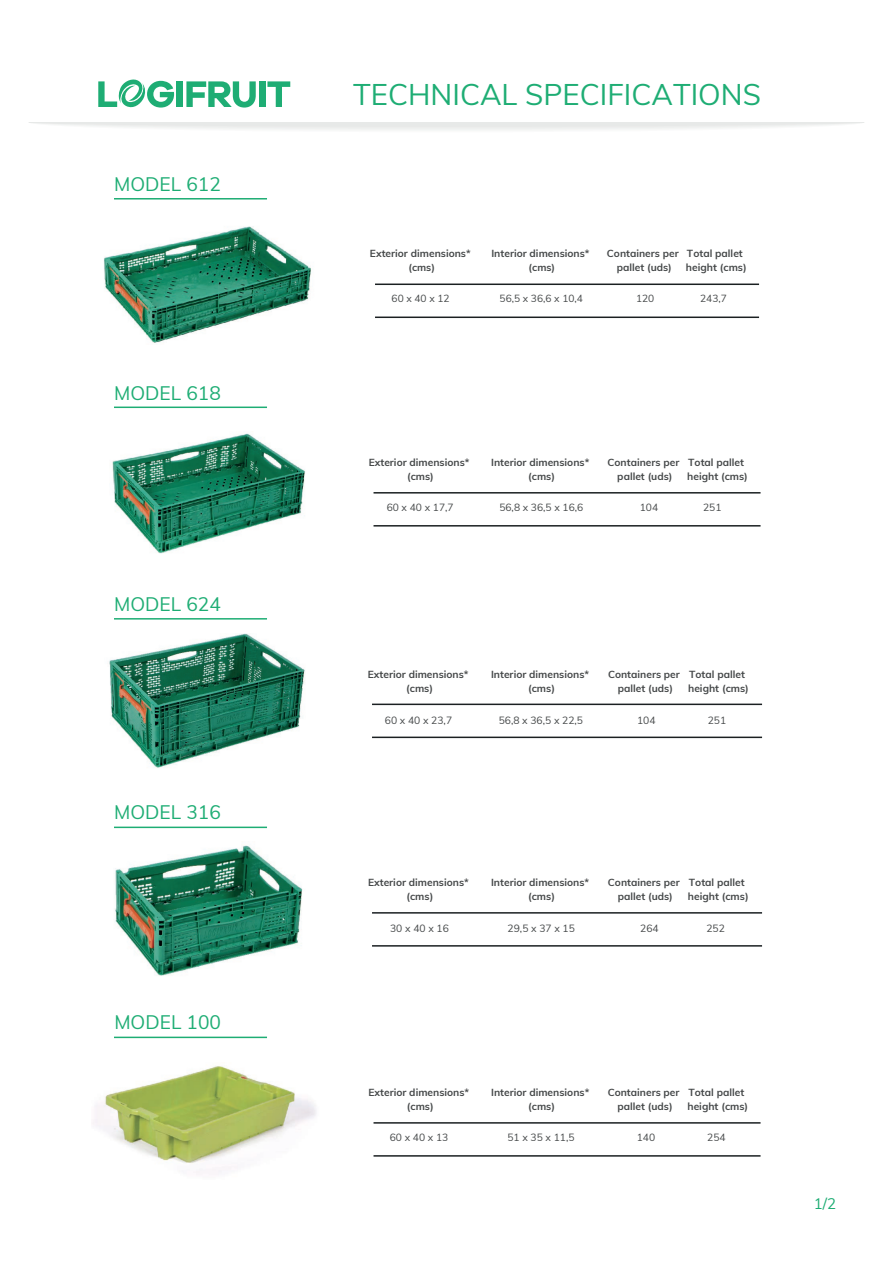
<style>
.page{position:relative;width:893px;height:1263px;background:#fff}
.page>*{position:absolute;margin:0;border:0;box-sizing:border-box;transform-origin:0 0}
.t1{font:29.25px "Muli";color:#1ead74}
.t2{font:19.2px "Muli";color:#1ead74}
.t3{font:15px "Muli";color:#1ead74}
.t4{font:10.35px "Muli";color:#454849}
.t5{font:700 10.35px "Muli";color:#454849}
.t6{font:700 10.2px/14px "Muli";color:#454849;text-align:center}
.t7{font:10.2px "Muli";color:#454849}
.s1{font-size:10.35px}
</style>
<div class="page">
<hr style="left:372px;top:704px;width:390px;height:1px;background:#1b2022">
<hr style="left:372px;top:736px;width:390px;height:2px;background:#1b2022">
<hr style="left:114px;top:618px;width:153px;height:2px;background:#1ead74">
<img style="left:109px;top:634px;width:196px;height:134px">
<hr style="left:374px;top:492px;width:386px;height:2px;background:#1b2022">
<hr style="left:374px;top:525px;width:386px;height:1px;background:#1b2022">
<hr style="left:114px;top:406px;width:153px;height:2px;background:#1ead74">
<img style="left:112px;top:433px;width:193px;height:121px">
<hr style="left:375px;top:284px;width:384px;height:1px;background:#1b2022">
<hr style="left:375px;top:316px;width:384px;height:2px;background:#1b2022">
<hr style="left:114px;top:198px;width:153px;height:2px;background:#1ead74">
<img style="left:104px;top:226px;width:207px;height:117px">
<hr style="left:372px;top:912px;width:390px;height:2px;background:#1b2022">
<hr style="left:372px;top:945px;width:390px;height:2px;background:#1b2022">
<hr style="left:114px;top:826px;width:153px;height:2px;background:#1ead74">
<img style="left:115px;top:845px;width:188px;height:131px">
<hr style="left:374px;top:1122px;width:386px;height:2px;background:#1b2022">
<hr style="left:374px;top:1155px;width:386px;height:2px;background:#1b2022">
<hr style="left:114px;top:1037px;width:153px;height:1px;background:#1ead74">
<img style="left:93px;top:1066px;width:223px;height:107px">
<div style="left:177px;top:81px;width:6px;height:26px;background:#1ead74"></div>
<svg style="left:186px;top:81px;width:70px;height:27px"></svg>
<div style="left:259px;top:81px;width:6px;height:26px;background:#1ead74"></div>
<svg style="left:267px;top:81px;width:23px;height:26px"></svg>
<svg style="left:98px;top:79px;width:76px;height:29px"></svg>
<svg style="left:29px;top:122px;width:835px;height:8px"></svg>
<h2 class="t2" style="left:114px;top:170px;width:108px">MODEL 612</h2>
<h2 class="t2" style="left:114px;top:379px;width:108px">MODEL 618</h2>
<h2 class="t2" style="left:114px;top:590px;width:108px">MODEL 624</h2>
<h2 class="t2" style="left:114px;top:798px;width:108px">MODEL 316</h2>
<h2 class="t2" style="left:114px;top:1008px;width:108px">MODEL 100</h2>
<h1 class="t1" style="left:353px;top:73px;width:409px">TECHNICAL SPECIFICATIONS</h1>
<p class="t6" style="left:370px;top:246px;width:102px">Exterior dimensions* (cms)</p>
<p class="t6" style="left:491px;top:246px;width:100px">Interior dimensions* (cms)</p>
<p class="t6" style="left:607px;top:246px;width:73px">Containers per pallet (uds)</p>
<p class="t6" style="left:686px;top:246px;width:62px;text-align:left">Total pallet height (cms)</p>
<p class="t7" style="left:392px;top:290px;width:60px">60 x 40 x 12</p>
<p class="t7" style="left:500px;top:290px;width:85px">56,5 x 36,6 x 10,4</p>
<p class="t7" style="left:636px;top:290px;width:20px">120</p>
<p class="t7" style="left:700px;top:290px;width:28px">243,7</p>
<p class="t6" style="left:369px;top:455px;width:102px">Exterior dimensions* (cms)</p>
<p class="t6" style="left:491px;top:455px;width:100px">Interior dimensions* (cms)</p>
<p class="t6" style="left:608px;top:455px;width:73px">Containers per pallet (uds)</p>
<p class="t6" style="left:687px;top:455px;width:62px;text-align:left">Total pallet height (cms)</p>
<p class="t7" style="left:387px;top:500px;width:69px">60 x 40 x 17,7</p>
<p class="t7" style="left:499px;top:500px;width:86px">56,8 x 36,5 x 16,6</p>
<p class="t7" style="left:640px;top:500px;width:20px">104</p>
<p class="t7" style="left:703px;top:500px;width:20px">251</p>
<p class="t6" style="left:368px;top:667px;width:102px">Exterior dimensions<span class="s1">*</span></p>
<p class="t5" style="left:406px;top:681px;width:28px">(cms)</p>
<p class="t6" style="left:491px;top:667px;width:100px">Interior dimensions*</p>
<p class="t5" style="left:528px;top:681px;width:28px">(cms)</p>
<p class="t6" style="left:608px;top:667px;width:73px">Containers per pallet (uds)</p>
<p class="t6" style="left:688px;top:667px;width:62px;text-align:left">Total pallet height (cms)</p>
<p class="t4" style="left:385px;top:712px;width:69px">60 x 40 x 23,7</p>
<p class="t4" style="left:499px;top:712px;width:86px">56,8 x 36,5 x 22,5</p>
<p class="t4" style="left:637px;top:712px;width:20px">104</p>
<p class="t4" style="left:708px;top:712px;width:20px">251</p>
<p class="t6" style="left:368px;top:875px;width:102px">Exterior dimensions* (cms)</p>
<p class="t6" style="left:491px;top:875px;width:100px">Interior dimensions* (cms)</p>
<p class="t6" style="left:608px;top:875px;width:73px">Containers per pallet (uds)</p>
<p class="t6" style="left:688px;top:875px;width:62px;text-align:left">Total pallet height (cms)</p>
<p class="t7" style="left:390px;top:921px;width:60px">30 x 40 x 16</p>
<p class="t7" style="left:508px;top:921px;width:69px">29,5 x 37 x 15</p>
<p class="t7" style="left:640px;top:921px;width:20px">264</p>
<p class="t7" style="left:706px;top:921px;width:20px">252</p>
<p class="t6" style="left:368px;top:1085px;width:102px">Exterior dimensions* (cms)</p>
<p class="t6" style="left:491px;top:1085px;width:100px">Interior dimensions* (cms)</p>
<p class="t6" style="left:608px;top:1085px;width:73px">Containers per pallet (uds)</p>
<p class="t6" style="left:687px;top:1085px;width:62px;text-align:left">Total pallet height (cms)</p>
<p class="t7" style="left:390px;top:1130px;width:60px">60 x 40 x 13</p>
<p class="t7" style="left:507px;top:1130px;width:69px">51 x 35 x 11,5</p>
<p class="t7" style="left:637px;top:1130px;width:20px">140</p>
<p class="t7" style="left:707px;top:1130px;width:20px">254</p>
<h3 class="t3" style="left:814px;top:1192px;width:24px">1/2</h3>
</div>
